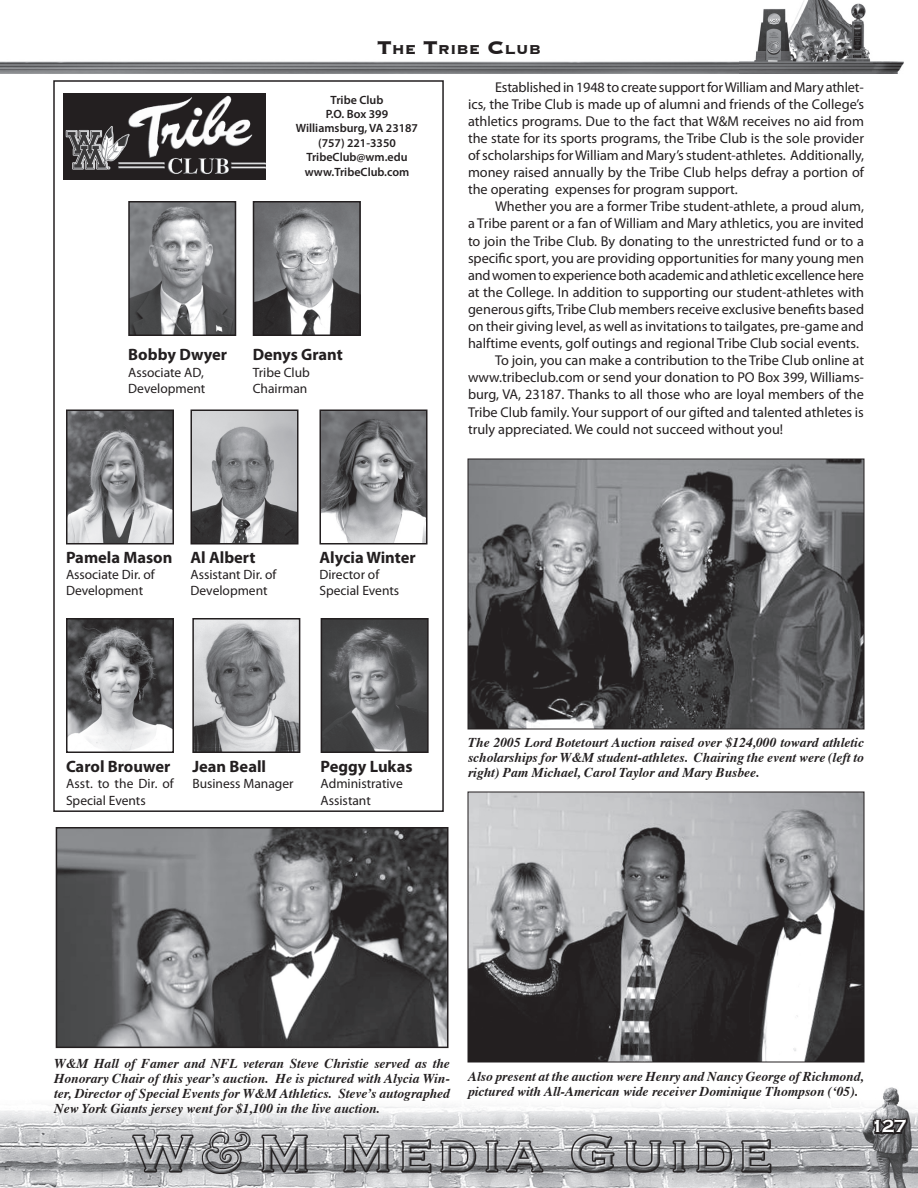
<style>
.page{position:relative;width:918px;height:1188px;background:#fff}
.page>*{position:absolute;margin:0;border:0;box-sizing:border-box;transform-origin:0 0}
.t1{font:700 18px "Copperplate Gothic";color:#fff}
.t2{font:700 16.8px "Copperplate";color:#231f20}
.t3{font:700 16.5px "Myriad Pro";color:#231f20}
.t4{font:14.25px/17.1px "Myriad Pro";color:#231f20;text-align:justify}
.t5{font:italic 700 13.5px/15px "Times";color:#231f20;text-align:justify}
.t6{font:13.5px/16.2px "Myriad Pro";color:#231f20}
.t7{font:600 12px/14.4px "Myriad Pro";color:#231f20;text-align:center}
.s1{font-size:24px}
</style>
<div class="page">
<img style="left:0;top:1087px;width:918px;height:101px">
<img style="left:761px;top:0;width:105px;height:24px">
<img style="left:0;top:24px;width:904px;height:50px">
<svg style="left:871px;top:1116px;width:39px;height:21px"></svg>
<img style="left:193px;top:413px;width:102px;height:128px">
<div style="left:190px;top:410px;width:108px;height:134px;border:2px solid #231f20"></div>
<img style="left:324px;top:621px;width:102px;height:129px">
<div style="left:321px;top:618px;width:108px;height:135px;border:2px solid #231f20"></div>
<img style="left:323px;top:413px;width:102px;height:128px">
<div style="left:320px;top:410px;width:108px;height:134px;border:2px solid #231f20"></div>
<img style="left:195px;top:621px;width:102px;height:129px">
<div style="left:192px;top:618px;width:108px;height:135px;border:2px solid #231f20"></div>
<img style="left:131px;top:204px;width:102px;height:129px">
<div style="left:128px;top:201px;width:108px;height:135px;border:2px solid #231f20"></div>
<img style="left:59px;top:830px;width:386px;height:215px">
<div style="left:56px;top:827px;width:392px;height:221px;border:2px solid #231f20"></div>
<img style="left:69px;top:413px;width:102px;height:128px">
<div style="left:66px;top:410px;width:108px;height:134px;border:2px solid #231f20"></div>
<img style="left:63px;top:93px;width:203px;height:87px">
<img style="left:69px;top:621px;width:102px;height:129px">
<div style="left:66px;top:618px;width:108px;height:135px;border:2px solid #231f20"></div>
<img style="left:256px;top:204px;width:102px;height:129px">
<div style="left:253px;top:201px;width:108px;height:135px;border:2px solid #231f20"></div>
<img style="left:470px;top:461px;width:392px;height:266px">
<div style="left:468px;top:459px;width:396px;height:270px;border:1px solid #231f20"></div>
<img style="left:470px;top:794px;width:392px;height:266px">
<div style="left:468px;top:792px;width:396px;height:270px;border:1px solid #231f20"></div>
<div style="left:53px;top:80px;width:391px;height:732px;border:2px solid #231f20"></div>
<p class="t3" style="left:128px;top:346px;width:100px">Bobby Dwyer</p>
<p class="t6" style="left:128px;top:364px;width:79px">Associate AD,<br>Development</p>
<p class="t2" style="left:377px;top:39px;width:165px"><span class="s1">T</span>HE <span class="s1">T</span>RIBE <span class="s1">C</span>LUB</p>
<p class="t7" style="left:296px;top:92px;width:124px">Tribe Club<br>P.O. Box 399<br>Williamsburg, VA 23187 (757) 221-3350<br>TribeClub@wm.edu www.TribeClub.com</p>
<p class="t3" style="left:253px;top:346px;width:92px">Denys Grant</p>
<p class="t6" style="left:253px;top:364px;width:59px">Tribe Club<br>Chairman</p>
<p class="t4" style="left:468px;top:79px;width:398px;text-indent:27px">Established in 1948 to create support for William and Mary athlet&shy;ics, the Tribe Club is made up of alumni and friends of the College’s athletics programs. Due to the fact that W&amp;M receives no aid from the state for its sports programs, the Tribe Club is the sole provider of scholarships for William and Mary’s student-athletes. Additionally, money raised annually by the Tribe Club helps defray a portion of the operating expenses for program support.</p>
<p class="t4" style="left:495px;top:198px;width:370px">Whether you are a former Tribe student-athlete, a proud alum,</p>
<p class="t4" style="left:468px;top:215px;width:398px">a Tribe parent or a fan of William and Mary athletics, you are invited</p>
<p class="t4" style="left:468px;top:233px;width:398px">to join the Tribe Club. By donating to the unrestricted fund or to a</p>
<p class="t4" style="left:468px;top:250px;width:398px">specific sport, you are providing opportunities for many young men</p>
<p class="t4" style="left:468px;top:267px;width:397px">and women to experience both academic and athletic excellence here</p>
<p class="t4" style="left:468px;top:284px;width:397px">at the College. In addition to supporting our student-athletes with</p>
<p class="t4" style="left:468px;top:301px;width:398px">generous gifts, Tribe Club members receive exclusive benefits based</p>
<p class="t4" style="left:468px;top:318px;width:398px">on their giving level, as well as invitations to tailgates, pre-game and</p>
<p class="t4" style="left:468px;top:335px;width:393px">halftime events, golf outings and regional Tribe Club social events.</p>
<p class="t4" style="left:495px;top:352px;width:371px">To join, you can make a contribution to the Tribe Club online at</p>
<p class="t4" style="left:468px;top:369px;width:398px">www.tribeclub.com or send your donation to PO Box 399, Williams-</p>
<p class="t4" style="left:468px;top:386px;width:397px">burg, VA, 23187. Thanks to all those who are loyal members of the</p>
<p class="t4" style="left:468px;top:404px;width:397px">Tribe Club family. Your support of our gifted and talented athletes is</p>
<p class="t4" style="left:468px;top:421px;width:317px">truly appreciated. We could not succeed without you!</p>
<p class="t3" style="left:66px;top:548px;width:108px">Pamela Mason</p>
<p class="t6" style="left:66px;top:567px;width:90px">Associate Dir. of<br>Development</p>
<p class="t3" style="left:190px;top:548px;width:67px">Al Albert</p>
<p class="t6" style="left:190px;top:567px;width:87px">Assistant Dir. of<br>Development</p>
<p class="t3" style="left:320px;top:548px;width:98px">Alycia Winter</p>
<p class="t6" style="left:320px;top:567px;width:81px">Director of<br>Special Events</p>
<p class="t3" style="left:66px;top:757px;width:106px">Carol Brouwer</p>
<p class="t6" style="left:66px;top:776px;width:109px">Asst. to the Dir. of<br>Special Events</p>
<p class="t3" style="left:192px;top:757px;width:75px">Jean Beall</p>
<p class="t6" style="left:192px;top:776px;width:103px">Business Manager</p>
<p class="t3" style="left:321px;top:757px;width:93px">Peggy Lukas</p>
<p class="t6" style="left:321px;top:776px;width:84px">Administrative<br>Assistant</p>
<p class="t5" style="left:468px;top:735px;width:397px">The 2005 Lord Botetourt Auction raised over $124,000 toward athletic scholarships for W&amp;M student-athletes. Chairing the event were (left to right) Pam Michael, Carol Taylor and Mary Busbee.</p>
<p class="t5" style="left:54px;top:1057px;width:398px">W&amp;M Hall of Famer and NFL veteran Steve Christie served as the Honorary Chair of this yearʼs auction. He is pictured with Alycia Win&shy;ter, Director of Special Events for W&amp;M Athletics. Steveʼs autographed New York Giants jersey went for $1,100 in the live auction.</p>
<p class="t5" style="left:468px;top:1070px;width:397px">Also present at the auction were Henry and Nancy George of Richmond, pictured with All-American wide receiver Dominique Thompson (ʻ05).</p>
<p class="t1" style="left:871px;top:1117px;width:37px">127</p>
</div>
